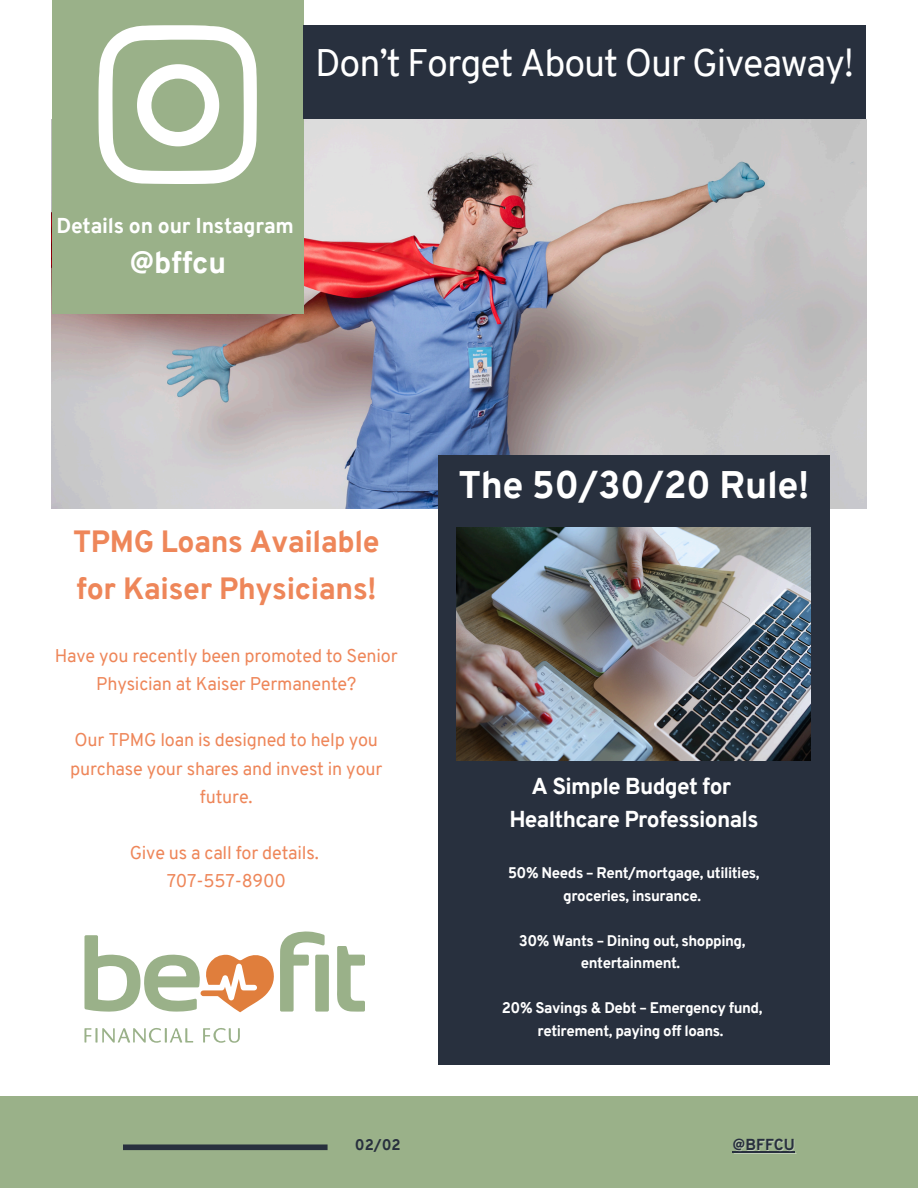
<style>
.page{position:relative;width:918px;height:1188px;background:#fff}
.page>*{position:absolute;margin:0;border:0;box-sizing:border-box;transform-origin:0 0}
.t1{font:37.5px "Overpass";letter-spacing:-.03em;color:#fff}
.t2{font:800 37.5px "Overpass";letter-spacing:-.01em;color:#fff}
.t3{font:800 30px/47.2px "Overpass";letter-spacing:-.01em;color:#ee8659}
.t4{font:800 30px "Overpass";letter-spacing:-.01em;color:#fff}
.t5{font:800 22.5px/32.7px "Overpass";letter-spacing:-.03em;color:#fff;text-align:center}
.t6{font:800 21px "Overpass";letter-spacing:-.01em;color:#fff}
.t7{font:18px/28.2px "Overpass";letter-spacing:-.01em;color:#ee8659;text-align:center}
.t8{font:800 15.45px "Overpass";color:#28303e}
.t9{font:800 15px "Overpass";letter-spacing:-.03em;color:#fff}
.t10{font:800 15px "Overpass";color:#28303e}
</style>
<div class="page">
<img style="left:0;top:0;width:918px;height:1188px">
<hr style="left:732px;top:1151px;width:63px;height:1px;background:#28303e">
<p class="t1" style="left:315px;top:48px;width:541px">Don’t Forget About Our Giveaway!</p>
<p class="t6" style="left:56px;top:217px;width:239px">Details on our Instagram</p>
<p class="t4" style="left:129px;top:251px;width:98px">@bffcu</p>
<p class="t2" style="left:458px;top:470px;width:352px">The 50/30/20 Rule!</p>
<p class="t3" style="left:73px;top:521px;width:308px">TPMG Loans Available for Kaiser Physicians!</p>
<h3 class="t7" style="left:55px;top:643px;width:344px">Have you recently been promoted to Senior<br>Physician at Kaiser Permanente?</h3>
<h5 class="t7" style="left:70px;top:728px;width:314px">Our TPMG loan is designed to help you purchase your shares and invest in your future.</h5>
<h5 class="t7" style="left:130px;top:840px;width:191px">Give us a call for details.<br>707-557-8900</h5>
<p class="t5" style="left:509px;top:772px;width:251px">A Simple Budget for<br>Healthcare Professionals</p>
<h1 class="t9" style="left:508px;top:867px;width:253px">50% Needs – Rent/mortgage, utilities,</h1>
<p class="t9" style="left:563px;top:890px;width:139px">groceries, insurance.</p>
<h4 class="t9" style="left:519px;top:935px;width:228px">30% Wants – Dining out, shopping,</h4>
<p class="t9" style="left:581px;top:957px;width:101px">entertainment.</p>
<p class="t9" style="left:502px;top:1002px;width:262px">20% Savings &amp; Debt – Emergency fund,</p>
<p class="t9" style="left:538px;top:1025px;width:187px">retirement, paying off loans.</p>
<p class="t10" style="left:355px;top:1139px;width:47px">02/02</p>
<h4 class="t8" style="left:732px;top:1139px;width:64px">@BFFCU</h4>
</div>
